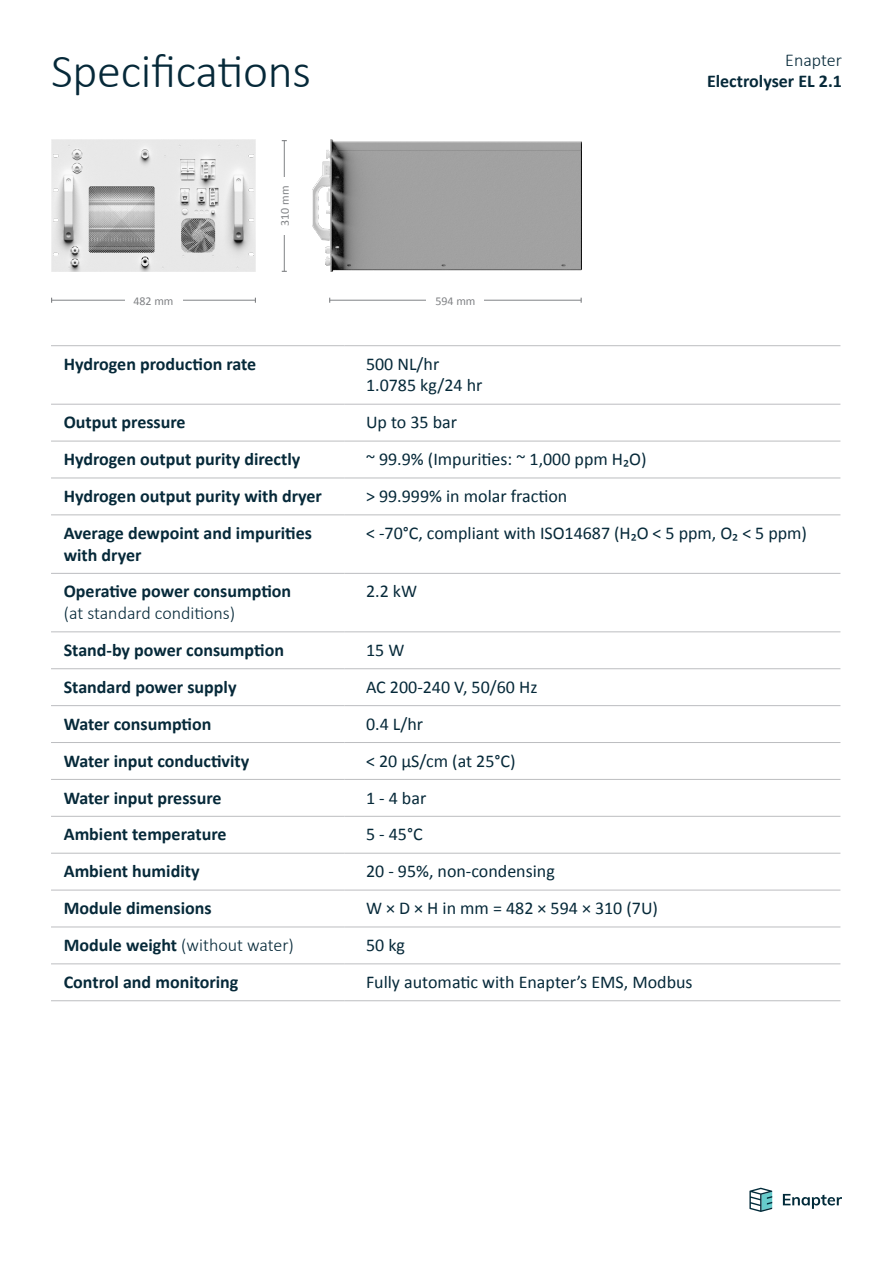
<style>
.page{position:relative;width:893px;height:1263px;background:#fff}
.page>*{position:absolute;margin:0;border:0;box-sizing:border-box;transform-origin:0 0}
.t1{font:300 48px "Calibri";letter-spacing:-.005em;color:#062939}
.t2{font:700 18px/21.6px "Calibri";color:#062939}
.t3{font:18px/21.6px "Calibri";color:#062939}
.t4{font:300 18px "Calibri";color:#062939}
.t5{font:12px "Calibri";color:#808285}
.s1{font-weight:700}
</style>
<div class="page">
<img style="left:51px;top:140px;width:205px;height:132px">
<img style="left:313px;top:140px;width:269px;height:132px">
<hr style="left:51px;top:345px;width:294px;height:1px;background:#bcbdc0">
<hr style="left:345px;top:345px;width:495px;height:1px;background:#bcbdc0">
<hr style="left:51px;top:404px;width:294px;height:1px;background:#bcbdc0">
<hr style="left:345px;top:404px;width:495px;height:1px;background:#bcbdc0">
<hr style="left:51px;top:441px;width:294px;height:1px;background:#bcbdc0">
<hr style="left:345px;top:441px;width:495px;height:1px;background:#bcbdc0">
<hr style="left:51px;top:478px;width:294px;height:1px;background:#bcbdc0">
<hr style="left:345px;top:478px;width:495px;height:1px;background:#bcbdc0">
<hr style="left:51px;top:515px;width:294px;height:1px;background:#bcbdc0">
<hr style="left:345px;top:515px;width:495px;height:1px;background:#bcbdc0">
<hr style="left:51px;top:573px;width:294px;height:1px;background:#bcbdc0">
<hr style="left:345px;top:573px;width:495px;height:1px;background:#bcbdc0">
<hr style="left:51px;top:632px;width:294px;height:1px;background:#bcbdc0">
<hr style="left:345px;top:632px;width:495px;height:1px;background:#bcbdc0">
<hr style="left:51px;top:668px;width:294px;height:1px;background:#bcbdc0">
<hr style="left:345px;top:668px;width:495px;height:1px;background:#bcbdc0">
<hr style="left:51px;top:705px;width:294px;height:1px;background:#bcbdc0">
<hr style="left:345px;top:705px;width:495px;height:1px;background:#bcbdc0">
<hr style="left:51px;top:742px;width:294px;height:1px;background:#bcbdc0">
<hr style="left:345px;top:742px;width:495px;height:1px;background:#bcbdc0">
<hr style="left:51px;top:779px;width:294px;height:1px;background:#bcbdc0">
<hr style="left:345px;top:779px;width:495px;height:1px;background:#bcbdc0">
<hr style="left:51px;top:816px;width:294px;height:1px;background:#bcbdc0">
<hr style="left:345px;top:816px;width:495px;height:1px;background:#bcbdc0">
<hr style="left:51px;top:853px;width:294px;height:1px;background:#bcbdc0">
<hr style="left:345px;top:853px;width:495px;height:1px;background:#bcbdc0">
<hr style="left:51px;top:890px;width:294px;height:1px;background:#bcbdc0">
<hr style="left:345px;top:890px;width:495px;height:1px;background:#bcbdc0">
<hr style="left:51px;top:927px;width:294px;height:1px;background:#bcbdc0">
<hr style="left:345px;top:927px;width:495px;height:1px;background:#bcbdc0">
<hr style="left:51px;top:963px;width:294px;height:1px;background:#bcbdc0">
<hr style="left:345px;top:963px;width:495px;height:1px;background:#bcbdc0">
<hr style="left:51px;top:1000px;width:294px;height:1px;background:#bcbdc0">
<hr style="left:345px;top:1000px;width:495px;height:1px;background:#bcbdc0">
<hr style="left:284px;top:141px;width:1px;height:130px;background:#808285">
<div style="left:276px;top:177px;width:17px;height:58px;background:#fff"></div>
<hr style="left:52px;top:300px;width:203px;height:1px;background:#808285">
<div style="left:125px;top:291px;width:57px;height:18px;background:#fff"></div>
<hr style="left:330px;top:300px;width:251px;height:1px;background:#808285">
<div style="left:427px;top:291px;width:57px;height:18px;background:#fff"></div>
<svg style="left:783px;top:1194px;width:59px;height:15px"></svg>
<svg style="left:749px;top:1188px;width:23px;height:24px"></svg>
<h1 class="t1" style="left:51px;top:41px;width:262px">Specifications</h1>
<p class="t5" style="left:276px;top:226px;width:42px;rotate:-90deg">310 mm</p>
<p class="t5" style="left:133px;top:292px;width:42px">482 mm</p>
<p class="t5" style="left:435px;top:292px;width:42px">594 mm</p>
<p class="t4" style="left:785px;top:49px;width:58px">Enapter</p>
<p class="t2" style="left:707px;top:70px;width:136px">Electrolyser EL 2.1</p>
<p class="t2" style="left:64px;top:352px;width:194px">Hydrogen production rate</p>
<p class="t3" style="left:366px;top:353px;width:118px">500 NL/hr<br>1.0785 kg/24 hr</p>
<p class="t2" style="left:64px;top:411px;width:123px">Output pressure</p>
<p class="t3" style="left:366px;top:411px;width:93px">Up to 35 bar</p>
<p class="t2" style="left:64px;top:448px;width:238px">Hydrogen output purity directly</p>
<p class="t3" style="left:366px;top:448px;width:282px">~ 99.9% (Impurities: ~ 1,000 ppm H₂O)</p>
<p class="t2" style="left:64px;top:485px;width:260px">Hydrogen output purity with dryer</p>
<p class="t3" style="left:366px;top:485px;width:203px">&gt; 99.999% in molar fraction</p>
<p class="t2" style="left:64px;top:522px;width:250px">Average dewpoint and impurities with dryer</p>
<p class="t3" style="left:366px;top:522px;width:442px">&lt; -70°C, compliant with ISO14687 (H₂O &lt; 5 ppm, O₂ &lt; 5 ppm)</p>
<p class="t2" style="left:64px;top:580px;width:229px">Operative power consumption</p>
<p class="t4" style="left:64px;top:602px;width:173px">(at standard conditions)</p>
<p class="t3" style="left:366px;top:580px;width:53px">2.2 kW</p>
<p class="t2" style="left:64px;top:638px;width:222px">Stand-by power consumption</p>
<p class="t3" style="left:366px;top:639px;width:40px">15 W</p>
<p class="t2" style="left:64px;top:675px;width:174px">Standard power supply</p>
<p class="t3" style="left:366px;top:675px;width:173px">AC 200-240 V, 50/60 Hz</p>
<p class="t2" style="left:64px;top:712px;width:149px">Water consumption</p>
<p class="t3" style="left:366px;top:712px;width:59px">0.4 L/hr</p>
<p class="t2" style="left:64px;top:749px;width:187px">Water input conductivity</p>
<p class="t3" style="left:366px;top:749px;width:151px">&lt; 20 μS/cm (at 25°C)</p>
<p class="t2" style="left:64px;top:786px;width:159px">Water input pressure</p>
<p class="t3" style="left:366px;top:786px;width:62px">1 - 4 bar</p>
<p class="t2" style="left:64px;top:823px;width:164px">Ambient temperature</p>
<p class="t3" style="left:366px;top:823px;width:58px">5 - 45°C</p>
<p class="t2" style="left:64px;top:860px;width:137px">Ambient humidity</p>
<p class="t3" style="left:366px;top:860px;width:190px">20 - 95%, non-condensing</p>
<p class="t2" style="left:64px;top:897px;width:149px">Module dimensions</p>
<p class="t3" style="left:366px;top:897px;width:294px">W × D × H in mm = 482 × 594 × 310 (7U)</p>
<p class="t4" style="left:64px;top:934px;width:232px"><span class="s1">Module weight</span> (without water)</p>
<p class="t3" style="left:366px;top:934px;width:40px">50 kg</p>
<p class="t2" style="left:64px;top:970px;width:176px">Control and monitoring</p>
<p class="t3" style="left:366px;top:971px;width:328px">Fully automatic with Enapter’s EMS, Modbus</p>
</div>
